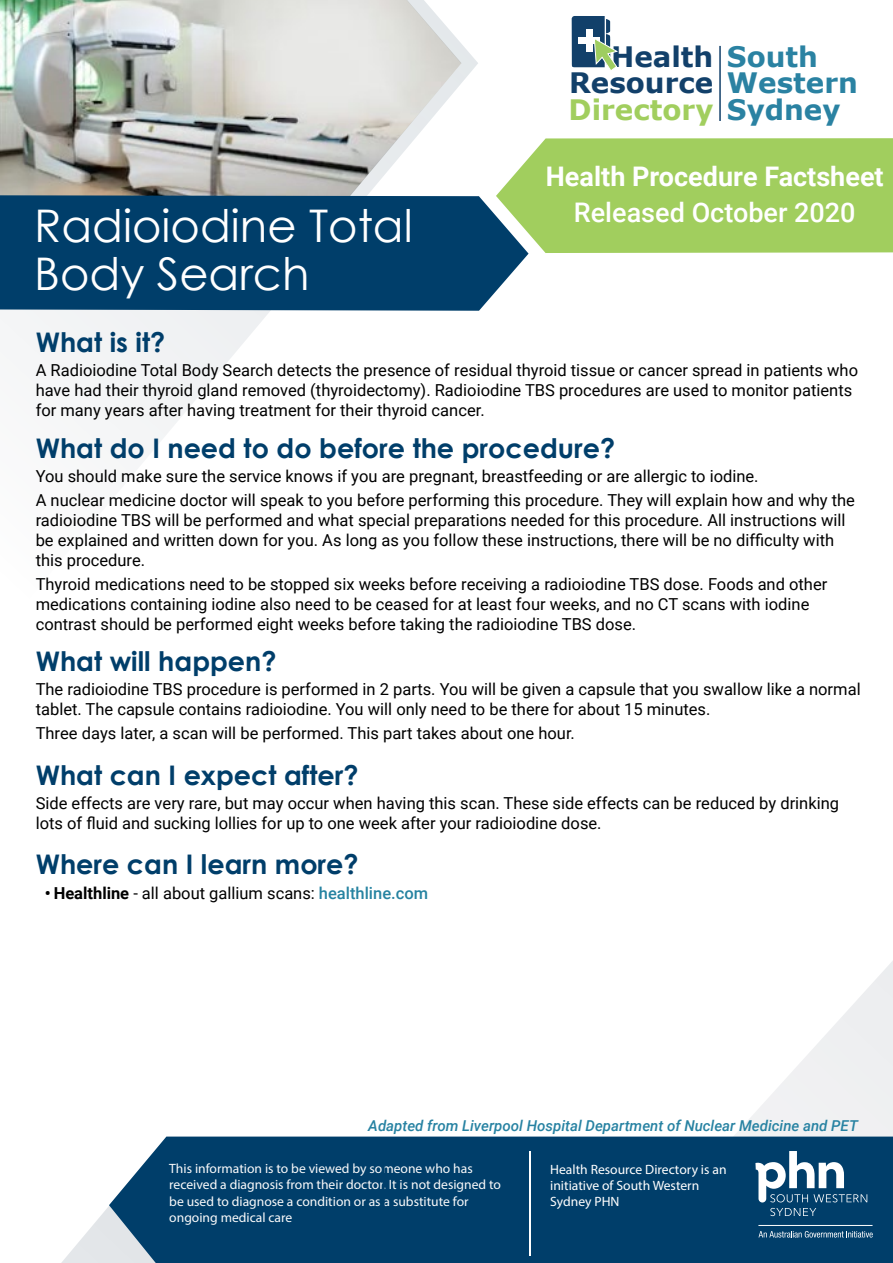
<style>
.page{position:relative;width:893px;height:1263px;background:#fff}
.page>*{position:absolute;margin:0;border:0;box-sizing:border-box;transform-origin:0 0}
.t1{font:45px/48px "Century Gothic";color:#fff}
.t2{font:700 28.2px/26.7px "Verdana";color:#2a82a2}
.t3{font:700 28.2px/26.7px "Verdana";color:#12406a;text-align:right}
.t4{font:700 28.2px "Verdana";color:#a1ce5e}
.t5{font:700 27px "Century Gothic";color:#003e6a}
.t6{font:700 27px "Roboto";color:#fff}
.t7{font:500 27px "Roboto";color:#fff}
.t8{font:16.5px/19.8px "Roboto";color:#000}
.t9{font:italic 500 15px "Roboto";color:#2782a2}
.t10{font:13.5px/16.2px "Myriad Pro";color:#f9f9fa}
.t11{font:13.5px/16.2px "Myriad Pro";color:#fff}
.s1{font-weight:700}
.s2{font-weight:500;color:#2683a1}
</style>
<div class="page">
<svg style="left:734px;top:961px;width:159px;height:175px"></svg>
<svg style="left:61px;top:1206px;width:48px;height:57px"></svg>
<div style="left:109px;top:1136px;width:784px;height:127px;background:#003e6a"></div>
<svg style="left:770px;top:1208px;width:46px;height:8px"></svg>
<svg style="left:755px;top:1151px;width:112px;height:51px"></svg>
<svg style="left:758px;top:1231px;width:115px;height:6px"></svg>
<hr style="left:529px;top:1151px;width:2px;height:105px;background:#fff">
<svg style="left:0;top:0;width:478px;height:456px"></svg>
<svg style="left:572px;top:16px;width:44px;height:54px"></svg>
<hr style="left:719px;top:46px;width:2px;height:75px;background:#12406a">
<div style="left:0;top:195px;width:529px;height:116px;background:#003e6a"></div>
<svg style="left:496px;top:138px;width:397px;height:115px;background:#a3ce66"></svg>
<hr style="left:382px;top:1142px;width:3px;height:101px;background:#003e6a">
<h1 class="t1" style="left:34px;top:201px;width:380px">Radioiodine Total<br>Body Search</h1>
<h2 class="t3" style="left:569px;top:43px;width:146px">Health<br>Resource</h2>
<h2 class="t4" style="left:569px;top:90px;width:146px">Directory</h2>
<h2 class="t2" style="left:727px;top:43px;width:132px">South<br>Western<br>Sydney</h2>
<h3 class="t6" style="left:546px;top:157px;width:339px">Health Procedure Factsheet</h3>
<h3 class="t7" style="left:574px;top:194px;width:283px">Released October 2020</h3>
<h3 class="t5" style="left:36px;top:321px;width:131px">What is it?</h3>
<p class="t8" style="left:36px;top:360px;width:824px">A Radioiodine Total Body Search detects the presence of residual thyroid tissue or cancer spread in patients who have had their thyroid gland removed (thyroidectomy). Radioiodine TBS procedures are used to monitor patients for many years after having treatment for their thyroid cancer.</p>
<h3 class="t5" style="left:36px;top:427px;width:581px">What do I need to do before the procedure?</h3>
<p class="t8" style="left:36px;top:463px;width:821px;line-height:24.3px">You should make sure the service knows if you are pregnant, breastfeeding or are allergic to iodine.<br>A nuclear medicine doctor will speak to you before performing this procedure. They will explain how and why the</p>
<p class="t8" style="left:36px;top:510px;width:811px">radioiodine TBS will be performed and what special preparations needed for this procedure. All instructions will be explained and written down for you. As long as you follow these instructions, there will be no difficulty with this procedure.</p>
<p class="t8" style="left:36px;top:574px;width:793px">Thyroid medications need to be stopped six weeks before receiving a radioiodine TBS dose. Foods and other medications containing iodine also need to be ceased for at least four weeks, and no CT scans with iodine contrast should be performed eight weeks before taking the radioiodine TBS dose.</p>
<h3 class="t5" style="left:36px;top:641px;width:242px">What will happen?</h3>
<p class="t8" style="left:36px;top:679px;width:826px">The radioiodine TBS procedure is performed in 2 parts. You will be given a capsule that you swallow like a normal tablet. The capsule contains radioiodine. You will only need to be there for about 15 minutes.</p>
<p class="t8" style="left:36px;top:723px;width:541px">Three days later, a scan will be performed. This part takes about one hour.</p>
<h3 class="t5" style="left:36px;top:754px;width:324px">What can I expect after?</h3>
<p class="t8" style="left:36px;top:793px;width:805px">Side effects are very rare, but may occur when having this scan. These side effects can be reduced by drinking lots of fluid and sucking lollies for up to one week after your radioiodine dose.</p>
<h3 class="t5" style="left:36px;top:844px;width:324px">Where can I learn more?</h3>
<p class="t8" style="left:45px;top:882px;width:385px"><span class="s1">• Healthline</span> - all about gallium scans: <span class="s2">healthline.com</span></p>
<p class="t9" style="left:368px;top:1115px;width:491px">Adapted from Liverpool Hospital Department of Nuclear Medicine and PET</p>
<p class="t10" style="left:169px;top:1160px;width:333px">This information is to be viewed by someone who has received a diagnosis from their doctor. It is not designed to be used to diagnose a condition or as a substitute for ongoing medical care</p>
<p class="t11" style="left:550px;top:1161px;width:178px">Health Resource Directory is an initiative of South Western<br>Sydney PHN</p>
</div>
